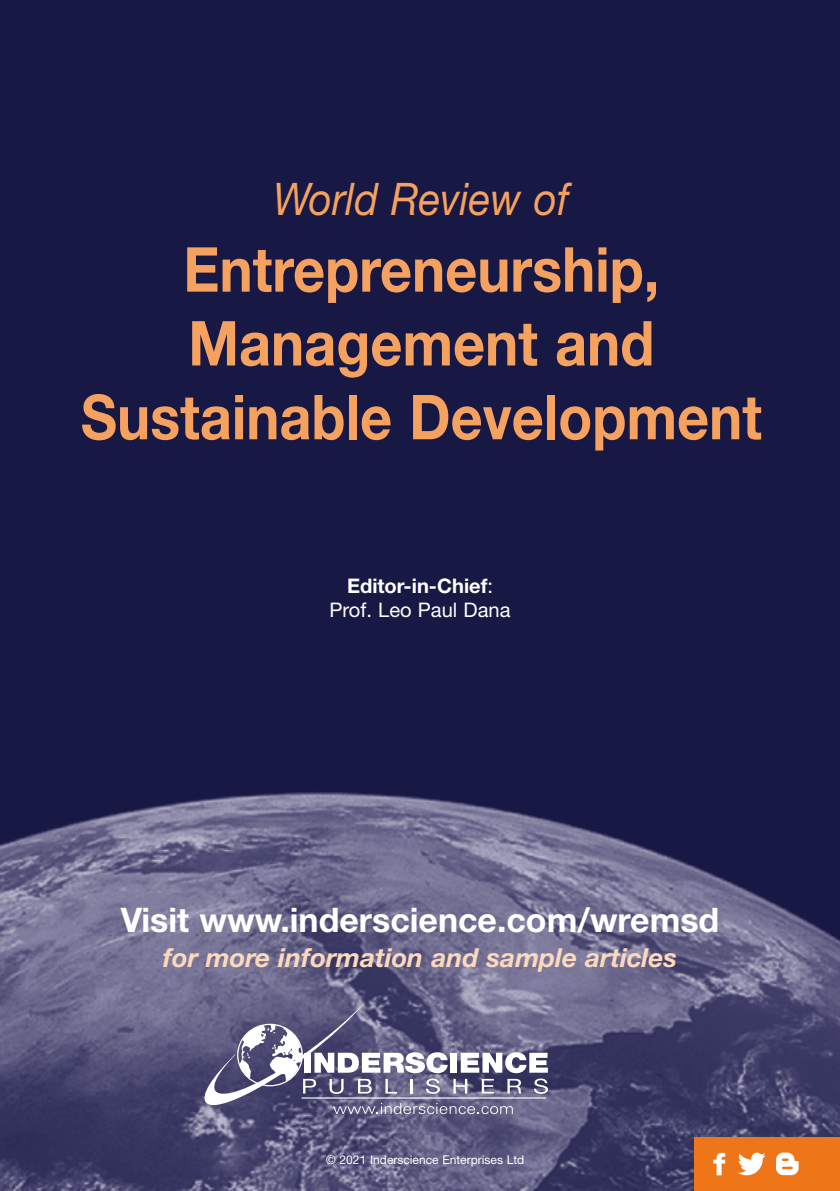
<style>
.page{position:relative;width:840px;height:1191px;background:#fff}
.page>*{position:absolute;margin:0;border:0;box-sizing:border-box;transform-origin:0 0}
.t1{font:700 62px/73.8px "Helvetica Neue";color:#f5a15f;text-align:center;scale:.9 1}
.t2{font:italic 45px "Helvetica Neue";color:#f5a15f;scale:.9 1}
.t3{font:700 33.8px "Helvetica Neue";color:#fff}
.t4{font:italic 700 26.2px "Helvetica Neue";color:#fcd9bc}
.t5{font:20px/24.4px "Helvetica Neue";color:#fff;text-align:center}
.t6{font:12px "Helvetica Neue";color:#fff}
.s1{font-weight:700}
</style>
<div class="page">
<img style="left:0;top:0;width:839px;height:1191px">
<svg style="left:204px;top:1003px;width:343px;height:111px;background:#787695"></svg>
<div style="left:694px;top:1137px;width:145px;height:54px;background:#ee7518"></div>
<svg style="left:713px;top:1152px;width:11px;height:23px"></svg>
<svg style="left:738px;top:1152px;width:27px;height:23px"></svg>
<svg style="left:776px;top:1152px;width:22px;height:23px"></svg>
<p class="t2" style="left:273px;top:172px;width:329px">World Review of</p>
<p class="t1" style="left:81px;top:231px;width:758px">Entrepreneurship,<br>Management and<br>Sustainable Development</p>
<p class="t5" style="left:329px;top:573px;width:182px"><span class="s1">Editor-in-Chief</span>:<br>Prof. Leo Paul Dana</p>
<p class="t3" style="left:121px;top:898px;width:599px">Visit www.inderscience.com/wremsd</p>
<p class="t4" style="left:163px;top:941px;width:515px">for more information and sample articles</p>
<p class="t6" style="left:326px;top:1152px;width:199px">© 2021 Inderscience Enterprises Ltd</p>
</div>
